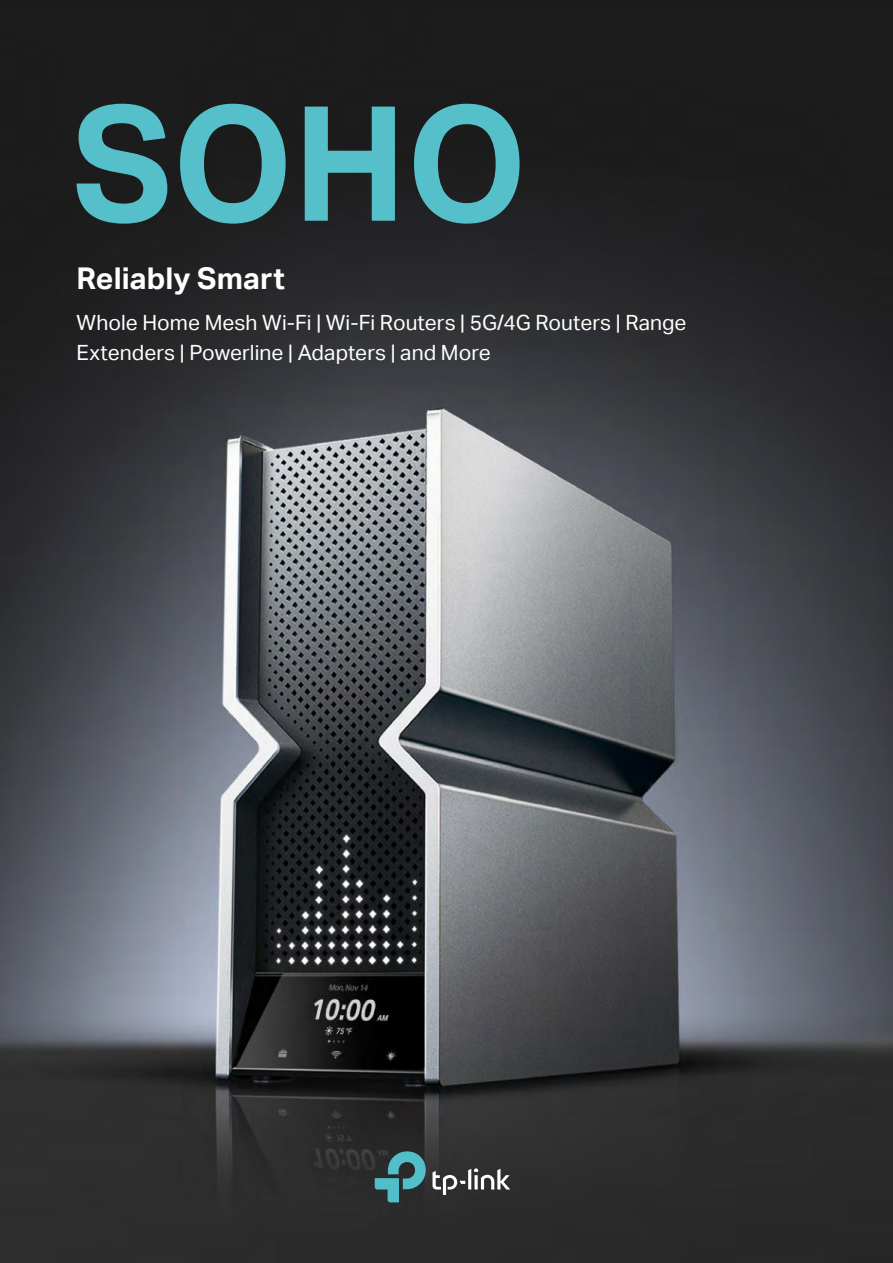
<style>
.page{position:relative;width:893px;height:1263px;background:#fff}
.page>*{position:absolute;margin:0;border:0;box-sizing:border-box;transform-origin:0 0}
.t1{font:159.9px "TP Link Aktiv Bold";color:#56c0ca}
.t2{font:30px "TP Link Aktiv Bold";letter-spacing:.005em;color:#fff}
.t3{font:21px/30px "TP Link Aktiv Regular";color:#fff}
</style>
<div class="page">
<img style="left:0;top:10px;width:893px;height:1253px">
<svg style="left:433px;top:1168px;width:77px;height:27px"></svg>
<svg style="left:375px;top:1151px;width:51px;height:51px;background:#3c6d73"></svg>
<h1 class="t1" style="left:72px;top:101px;width:457px">SOHO</h1>
<h2 class="t2" style="left:77px;top:267px;width:210px">Reliably Smart</h2>
<p class="t3" style="left:77px;top:309px;width:611px">Whole Home Mesh Wi-Fi | Wi-Fi Routers | 5G/4G Routers | Range<br>Extenders | Powerline | Adapters | and More</p>
</div>
